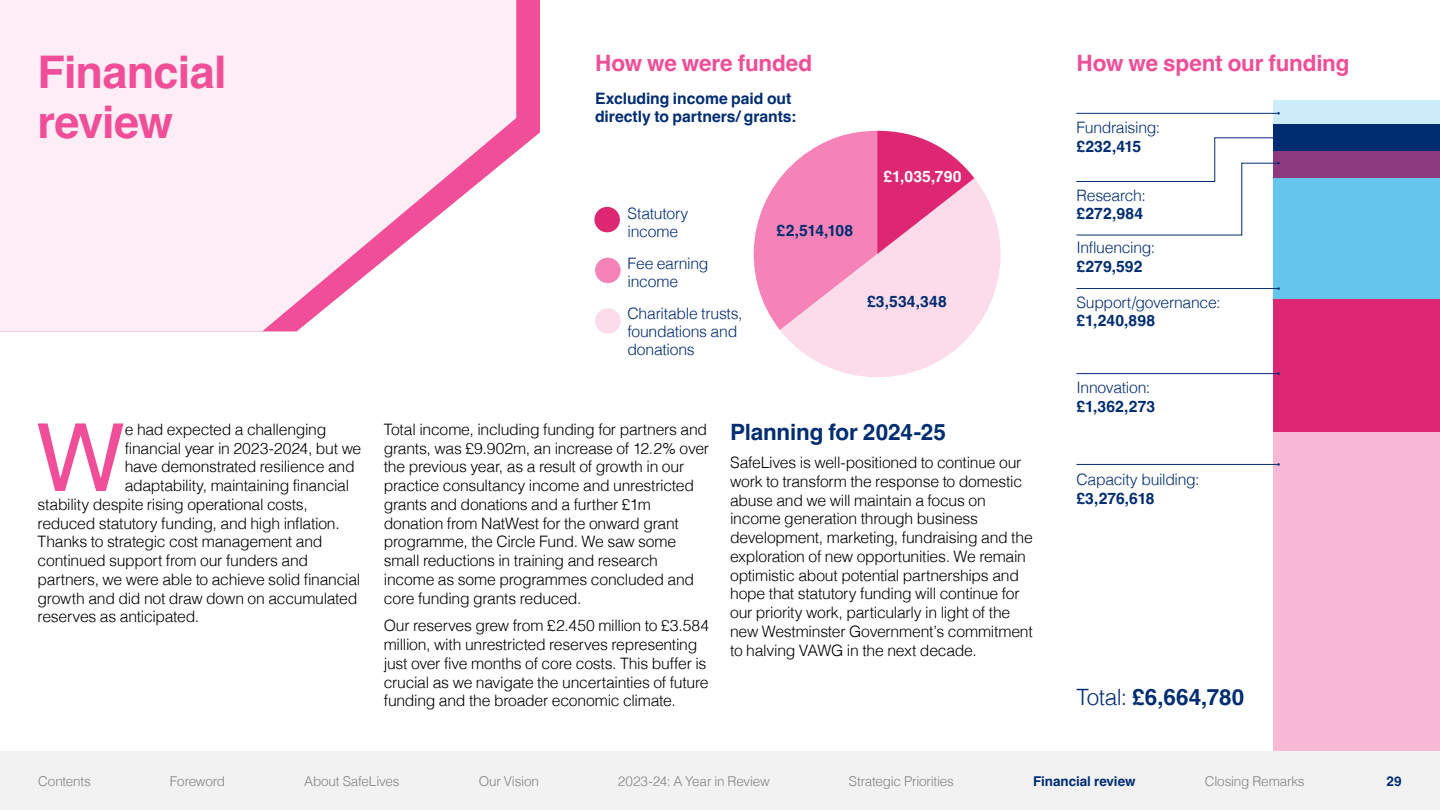
<style>
.page{position:relative;width:1440px;height:810px;background:#fff}
.page>*{position:absolute;margin:0;border:0;box-sizing:border-box;transform-origin:0 0}
.Body{font:94.2px "Helvetica";color:#f04e98}
.Section_header{font:700 45px/50.2px "Helvetica";letter-spacing:-.015em;color:#f04e98}
.Body-2{font:700 22.5px "Helvetica";letter-spacing:-.01em;color:#f04e98}
.Headline_1{font:700 22.5px "Helvetica";letter-spacing:-.005em;color:#002d72}
.Body-3{font:700 22.5px "Helvetica";letter-spacing:.005em;color:#002d72}
.Body-4{font:300 15.75px/18.8px "Helvetica";letter-spacing:-.015em;color:#000}
.Body-5{font:300 15.75px/18.8px "Helvetica";letter-spacing:-.015em;color:#002d72}
.Body-6{font:700 15.75px/18.8px "Helvetica";letter-spacing:-.005em;color:#002d72}
.Body-7{font:700 15.75px "Helvetica";letter-spacing:.005em;color:#fff}
.t1{font:300 13.5px "Helvetica";letter-spacing:-.015em;color:#808285}
.Body-8{font:700 13.5px "Helvetica";letter-spacing:-.005em;color:#002d72}
.s1{font-weight:700}
.s2{font-weight:300}
</style>
<div class="page">
<svg style="left:516px;top:0;width:24px;height:152px;background:#f15a9f"></svg>
<svg style="left:0;top:0;width:516px;height:331px;background:#fce8f2"></svg>
<div style="left:1274px;top:432px;width:166px;height:320px;background:#f9b8d6"></div>
<div style="left:1274px;top:299px;width:166px;height:133px;background:#de2773"></div>
<div style="left:1274px;top:178px;width:166px;height:121px;background:#66c5ec"></div>
<div style="left:1274px;top:151px;width:166px;height:27px;background:#8e3a80"></div>
<div style="left:1274px;top:124px;width:166px;height:27px;background:#002d72"></div>
<div style="left:1274px;top:100px;width:166px;height:24px;background:#ccecf9"></div>
<svg style="left:780px;top:178px;width:221px;height:199px;fill:#fcdcea"></svg>
<svg style="left:753px;top:131px;width:221px;height:199px;background:#f4a1c6"></svg>
<hr style="left:1076px;top:113px;width:202px;height:1px;background:#002d72">
<hr style="left:1076px;top:288px;width:202px;height:1px;background:#002d72">
<hr style="left:1076px;top:373px;width:202px;height:1px;background:#002d72">
<hr style="left:1076px;top:464px;width:202px;height:1px;background:#002d72">
<svg style="left:1076px;top:137px;width:204px;height:98px"></svg>
<div style="left:594px;top:207px;width:26px;height:25px;background:#de2773;border-radius:50%"></div>
<div style="left:595px;top:258px;width:26px;height:25px;background:#f583b7;border-radius:50%"></div>
<div style="left:595px;top:308px;width:26px;height:26px;background:#fcdcea;border-radius:50%"></div>
<div style="left:0;top:752px;width:1440px;height:58px;background:#f2f2f2"></div>
<p class="Section_header" style="left:38px;top:52px;width:191px">Financial review</p>
<p class="Body" style="left:36px;top:385px;width:90px">W</p>
<p class="Body-4" style="left:125px;top:419px;width:203px">e had expected a challenging</p>
<p class="Body-4" style="left:125px;top:437px;width:238px">financial year in 2023-2024, but we</p>
<p class="Body-4" style="left:125px;top:456px;width:231px">have demonstrated resilience and</p>
<p class="Body-4" style="left:125px;top:475px;width:226px">adaptability, maintaining financial</p>
<p class="Body-4" style="left:38px;top:494px;width:272px">stability despite rising operational costs,</p>
<p class="Body-4" style="left:38px;top:512px;width:304px">reduced statutory funding, and high inflation.</p>
<p class="Body-4" style="left:38px;top:531px;width:286px">Thanks to strategic cost management and</p>
<p class="Body-4" style="left:38px;top:550px;width:272px">continued support from our funders and</p>
<p class="Body-4" style="left:38px;top:569px;width:324px">partners, we were able to achieve solid financial</p>
<p class="Body-4" style="left:38px;top:587px;width:321px">growth and did not draw down on accumulated</p>
<p class="Body-4" style="left:38px;top:606px;width:163px">reserves as anticipated.</p>
<p class="Body-2" style="left:595px;top:49px;width:219px">How we were funded</p>
<p class="Body-2" style="left:1076px;top:49px;width:275px">How we spent our funding</p>
<p class="Body-6" style="left:595px;top:91px;width:203px">Excluding income paid out directly to partners/ grants:</p>
<p class="Body-5" style="left:628px;top:203px;width:62px;line-height:18px">Statutory income</p>
<p class="Body-5" style="left:628px;top:253px;width:82px;line-height:18px">Fee earning income</p>
<p class="Body-5" style="left:628px;top:304px;width:117px;line-height:18px">Charitable trusts, foundations and donations</p>
<p class="Body-6" style="left:777px;top:223px;width:78px">£2,514,108</p>
<p class="Body-7" style="left:884px;top:167px;width:79px">£1,035,790</p>
<p class="Body-6" style="left:867px;top:294px;width:81px">£3,534,348</p>
<p class="Body-4" style="left:384px;top:419px;width:327px">Total income, including funding for partners and grants, was £9.902m, an increase of 12.2% over the previous year, as a result of growth in our practice consultancy income and unrestricted grants and donations and a further £1m donation from NatWest for the onward grant programme, the Circle Fund. We saw some small reductions in training and research income as some programmes concluded and core funding grants reduced.</p>
<p class="Body-4" style="left:384px;top:615px;width:327px">Our reserves grew from £2.450 million to £3.584 million, with unrestricted reserves representing just over five months of core costs. This buffer is crucial as we navigate the uncertainties of future funding and the broader economic climate.</p>
<p class="Headline_1" style="left:730px;top:419px;width:217px">Planning for 2024-25</p>
<p class="Body-4" style="left:730px;top:452px;width:304px">SafeLives is well-positioned to continue our work to transform the response to domestic abuse and we will maintain a focus on income generation through business development, marketing, fundraising and the exploration of new opportunities. We remain optimistic about potential partnerships and hope that statutory funding will continue for our priority work, particularly in light of the new Westminster Government’s commitment to halving VAWG in the next decade.</p>
<p class="Body-5" style="left:1076px;top:117px;width:85px">Fundraising: <span class="s1">£232,415</span></p>
<p class="Body-5" style="left:1076px;top:185px;width:71px">Research: <span class="s1">£272,984</span></p>
<p class="Body-5" style="left:1076px;top:237px;width:80px">Influencing: <span class="s1">£279,592</span></p>
<p class="Body-5" style="left:1076px;top:292px;width:146px">Support/governance: <span class="s1">£1,240,898</span></p>
<p class="Body-5" style="left:1076px;top:377px;width:80px">Innovation: <span class="s1">£1,362,273</span></p>
<p class="Body-5" style="left:1076px;top:469px;width:125px">Capacity building: <span class="s1">£3,276,618</span></p>
<p class="Body-3" style="left:1076px;top:683px;width:169px"><span class="s2">Total:</span> £6,664,780</p>
<p class="t1" style="left:38px;top:770px;width:54px">Contents</p>
<p class="t1" style="left:170px;top:770px;width:57px">Foreword</p>
<p class="t1" style="left:304px;top:770px;width:97px">About SafeLives</p>
<p class="t1" style="left:479px;top:770px;width:62px">Our Vision</p>
<p class="t1" style="left:618px;top:770px;width:153px">2023-24: A Year in Review</p>
<p class="t1" style="left:849px;top:770px;width:107px">Strategic Priorities</p>
<p class="Body-8" style="left:1033px;top:773px;width:104px">Financial review</p>
<p class="t1" style="left:1205px;top:770px;width:101px">Closing Remarks</p>
<p class="Body-8" style="left:1387px;top:773px;width:17px">29</p>
</div>
